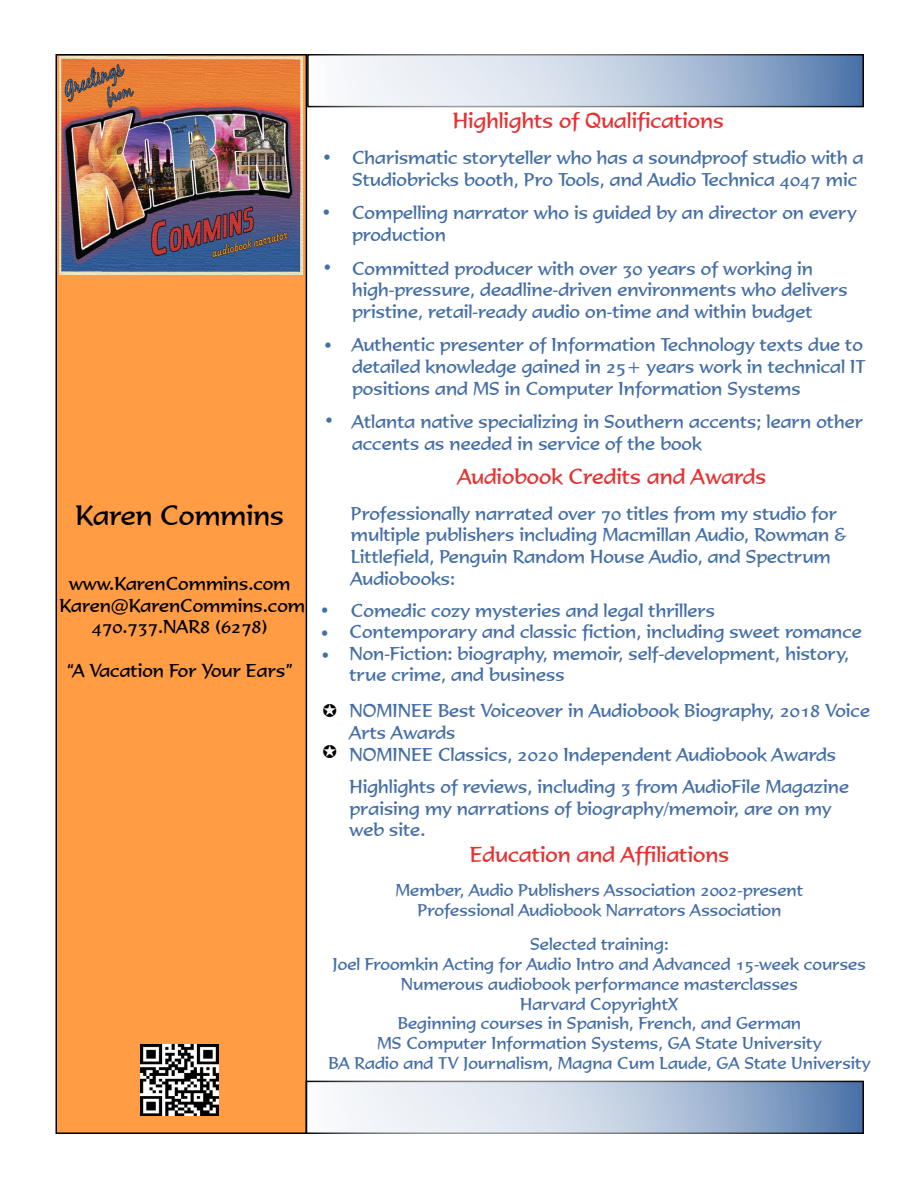
<style>
.page{position:relative;width:918px;height:1188px;background:#fff}
.page>*{position:absolute;margin:0;border:0;box-sizing:border-box;transform-origin:0 0}
.t1{font:27px "Formal 436 BT";color:#000}
.t2{font:21px "Formal 436 BT";color:#e53333}
.t3{font:18px/21.6px "Formal 436 BT";color:#446ea6}
.t4{font:18px/21.6px "Formal 436 BT";color:#000;text-align:center}
.t5{font:16.5px/19.8px "Formal 436 BT";color:#446ea6;text-align:center}
</style>
<div class="page">
<div style="left:56px;top:55px;width:250px;height:1078px;background:#ff9c44"></div>
<div style="left:56px;top:54px;width:251px;height:1080px;border:2px solid #000"></div>
<svg style="left:345px;top:57px;width:516px;height:47px;background:#bccbde"></svg>
<svg style="left:343px;top:1084px;width:518px;height:47px;background:#bbcade"></svg>
<img style="left:60px;top:57px;width:243px;height:218px">
<img style="left:141px;top:1044px;width:77px;height:71px">
<h1 class="t1" style="left:76px;top:499px;width:210px">Karen Commins</h1>
<p class="t4" style="left:60px;top:573px;width:247px">www.KarenCommins.com<br>Karen@KarenCommins.com<br>470.737.NAR8 (6278)</p>
<p class="t4" style="left:66px;top:659px;width:228px">“A Vacation For Your Ears”</p>
<p class="t3" style="left:322px;top:147px;width:12px">•</p>
<p class="t3" style="left:321px;top:201px;width:12px">•</p>
<p class="t3" style="left:322px;top:257px;width:12px">•</p>
<p class="t3" style="left:323px;top:335px;width:12px">•</p>
<p class="t3" style="left:324px;top:410px;width:12px">•</p>
<p class="t3" style="left:319px;top:600px;width:12px">•</p>
<p class="t3" style="left:319px;top:622px;width:13px;line-height:22.2px">• •</p>
<p class="t2" style="left:453px;top:108px;width:273px">Highlights of Qualifications</p>
<p class="t3" style="left:352px;top:147px;width:513px">Charismatic storyteller who has a soundproof studio with a<br>Studiobricks booth, Pro Tools, and Audio Technica 4047 mic</p>
<p class="t3" style="left:352px;top:202px;width:506px">Compelling narrator who is guided by an director on every production</p>
<p class="t3" style="left:352px;top:257px;width:497px">Committed producer with over 30 years of working in high-pressure, deadline-driven environments who delivers pristine, retail-ready audio on-time and within budget</p>
<p class="t3" style="left:352px;top:334px;width:515px">Authentic presenter of Information Technology texts due to detailed knowledge gained in 25+ years work in technical IT positions and MS in Computer Information Systems</p>
<p class="t3" style="left:352px;top:411px;width:512px">Atlanta native specializing in Southern accents; learn other accents as needed in service of the book</p>
<p class="t2" style="left:458px;top:463px;width:310px">Audiobook Credits and Awards</p>
<p class="t3" style="left:351px;top:502px;width:497px">Professionally narrated over 70 titles from my studio for multiple publishers including Macmillan Audio, Rowman &amp; Littlefield, Penguin Random House Audio, and Spectrum Audiobooks:</p>
<p class="t3" style="left:349px;top:599px;width:514px">Comedic cozy mysteries and legal thrillers<br>Contemporary and classic fiction, including sweet romance Non-Fiction: biography, memoir, self-development, history, true crime, and business</p>
<p class="t3" style="left:349px;top:700px;width:522px">NOMINEE Best Voiceover in Audiobook Biography, 2018 Voice<br>Arts Awards<br>NOMINEE Classics, 2020 Independent Audiobook Awards</p>
<p class="t3" style="left:349px;top:776px;width:501px">Highlights of reviews, including 3 from AudioFile Magazine praising my narrations of biography/memoir, are on my web site.</p>
<p class="t2" style="left:470px;top:842px;width:261px">Education and Affiliations</p>
<p class="t5" style="left:396px;top:880px;width:409px">Member, Audio Publishers Association 2002-present<br>Professional Audiobook Narrators Association</p>
<p class="t5" style="left:328px;top:934px;width:544px">Selected training:<br>Joel Froomkin Acting for Audio Intro and Advanced 15-week courses Numerous audiobook performance masterclasses<br>Harvard CopyrightX<br>Beginning courses in Spanish, French, and German<br>MS Computer Information Systems, GA State University<br>BA Radio and TV Journalism, Magna Cum Laude, GA State University</p>
</div>
